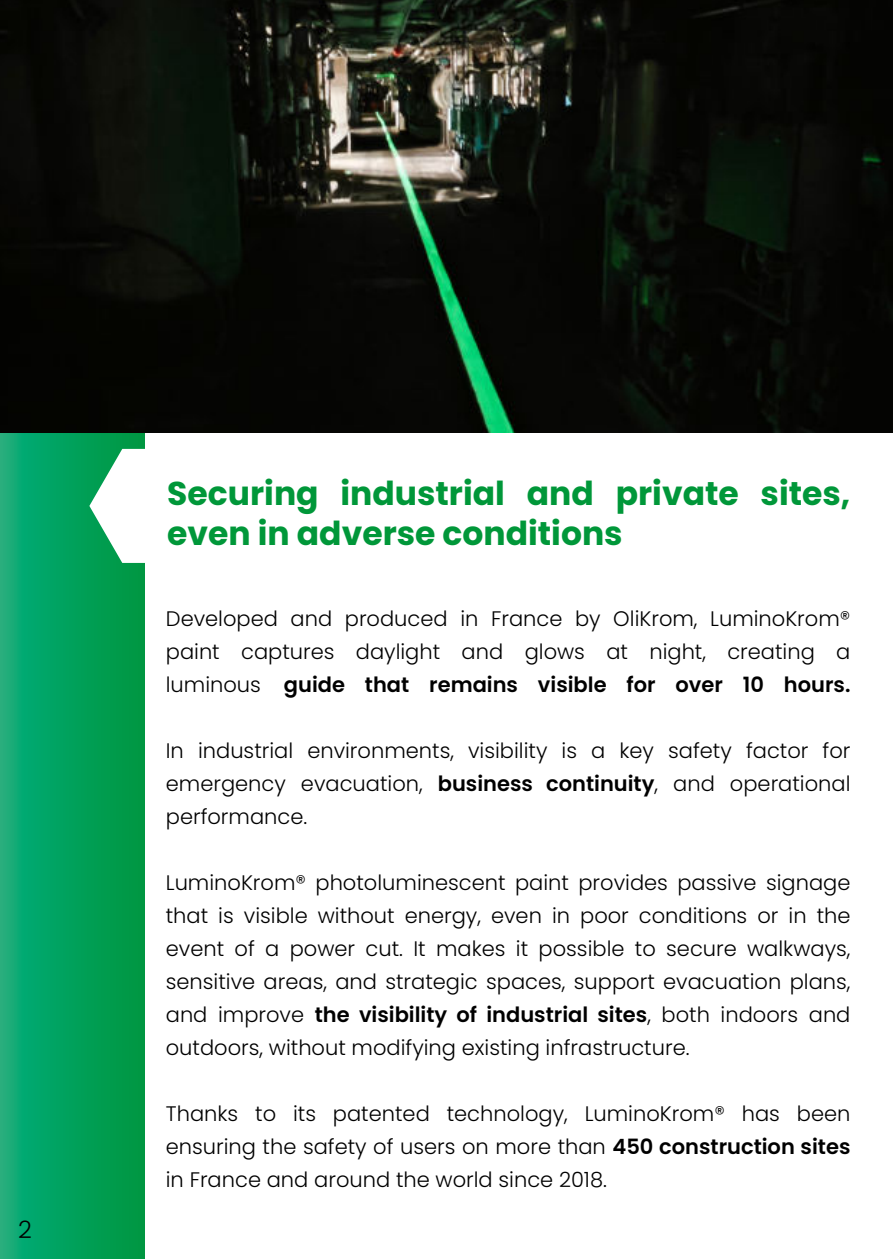
<style>
.page{position:relative;width:893px;height:1259px;background:#fff}
.page>*{position:absolute;margin:0;border:0;box-sizing:border-box;transform-origin:0 0}
.t1{font:700 33px/39.6px "Poppins";color:#009739}
.t2{font:300 24px "Poppins";color:#000}
.t3{font:300 21px/33px "Poppins";color:#000;text-align:justify}
.s1{font-weight:600}
</style>
<div class="page">
<svg style="left:0;top:432px;width:145px;height:827px;background:#04a15d"></svg>
<svg style="left:89px;top:449px;width:56px;height:114px"></svg>
<img style="left:0;top:0;width:893px;height:432px">
<p class="t2" style="left:18px;top:1220px;width:15px">2</p>
<h1 class="t1" style="left:167px;top:474px;width:685px">Securing industrial and private sites, even in adverse conditions</h1>
<p class="t3" style="left:166px;top:604px;width:686px">Developed and produced in France by OliKrom, LuminoKrom® paint captures daylight and glows at night, creating a luminous <span class="s1">guide that remains visible for over 10 hours.</span></p>
<p class="t3" style="left:166px;top:736px;width:686px">In industrial environments, visibility is a key safety factor for emergency evacuation, <span class="s1">business continuity</span>, and operational performance.</p>
<p class="t3" style="left:166px;top:868px;width:686px">LuminoKrom® photoluminescent paint provides passive signage that is visible without energy, even in poor conditions or in the event of a power cut. It makes it possible to secure walkways, sensitive areas, and strategic spaces, support evacuation plans, and improve <span class="s1">the visibility of industrial sites</span>, both indoors and outdoors, without modifying existing infrastructure.</p>
<p class="t3" style="left:166px;top:1099px;width:686px">Thanks to its patented technology, LuminoKrom® has been ensuring the safety of users on more than <span class="s1">450 construction sites </span>in France and around the world since 2018.</p>
</div>
